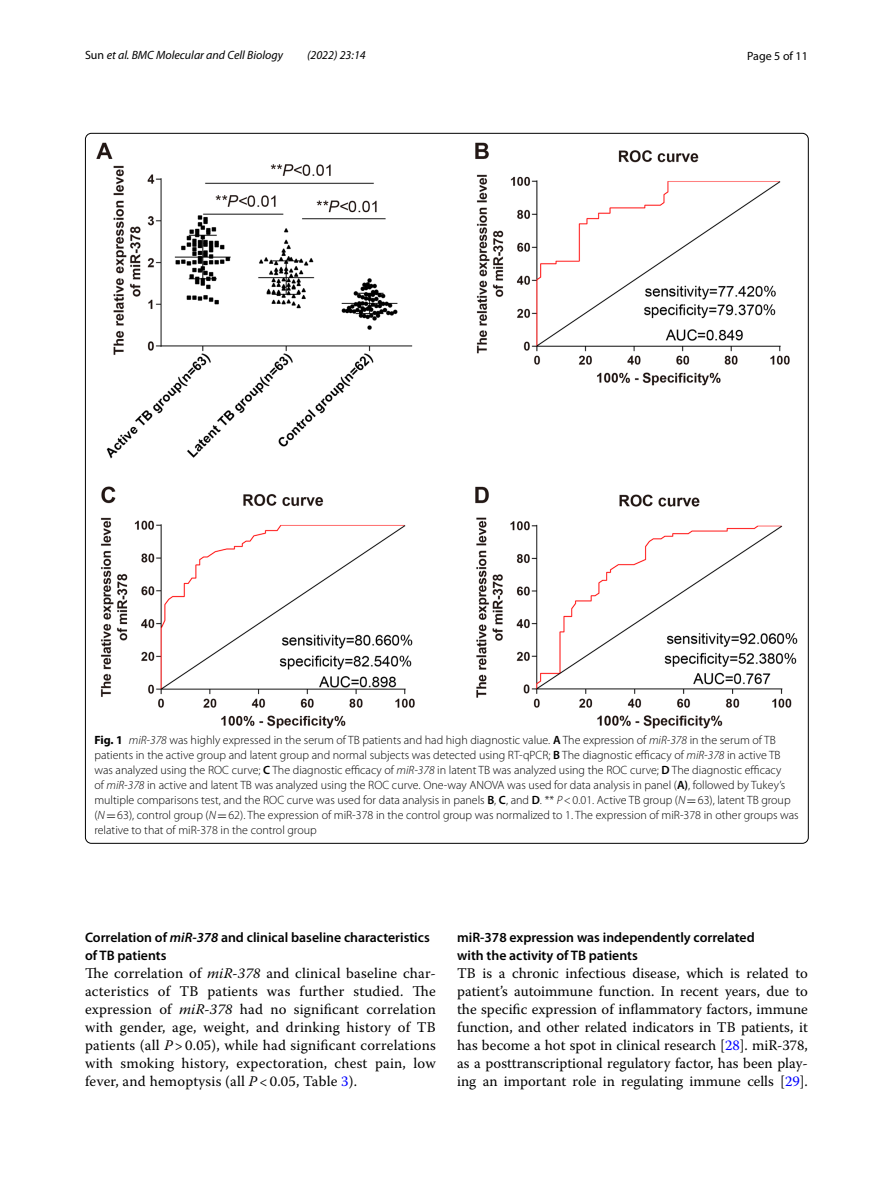
<style>
.page{position:relative;width:893px;height:1187px;background:#fff}
.page>*{position:absolute;margin:0;border:0;box-sizing:border-box;transform-origin:0 0}
.t1{font:14.7px/18px "Warnock Pro";letter-spacing:.01em;color:#000;text-align:justify}
.t2{font:600 13.8px/18px "Myriad Pro";color:#000}
.t3{font:300 12px/15px "Myriad Pro";color:#000}
.t4{font:italic 12px "Myriad Pro";color:#000}
.t5{font:12px "Myriad Pro";color:#000}
.s1{font-style:normal}
.s2{font-weight:700}
.s3{font-style:italic}
.s4{font-weight:600}
.s5{font-family:"MTSY";font-weight:400}
.s6{color:#00f}
</style>
<div class="page">
<img style="left:97px;top:142px;width:700px;height:586px">
<p class="t4" style="left:85px;top:48px;width:199px"><span class="s1">Sun</span> et al. BMC Molecular and Cell Biology</p>
<p class="t4" style="left:307px;top:48px;width:60px">(2022) 23:14</p>
<p class="t5" style="left:747px;top:48px;width:62px">Page 5 of 11</p>
<p class="t3" style="left:94px;top:732px;width:706px"><span class="s2">Fig. 1</span> <span class="s3">miR-378</span> was highly expressed in the serum of TB patients and had high diagnostic value. <span class="s4">A</span> The expression of <span class="s3">miR-378</span> in the serum of TB patients in the active group and latent group and normal subjects was detected using RT-qPCR; <span class="s4">B</span> The diagnostic efficacy of <span class="s3">miR-378</span> in active TB was analyzed using the ROC curve; <span class="s4">C</span> The diagnostic efficacy of <span class="s3">miR-378</span> in latent TB was analyzed using the ROC curve; <span class="s4">D</span> The diagnostic efficacy<br>of <span class="s3">miR-378</span> in active and latent TB was analyzed using the ROC curve. One-way ANOVA was used for data analysis in panel (<span class="s4">A)</span>, followed by Tukey’s multiple comparisons test, and the ROC curve was used for data analysis in panels <span class="s4">B</span>, <span class="s4">C</span>, and <span class="s4">D</span>. ** <span class="s3">P</span>&lt;0.01. Active TB group (<span class="s3">N</span><span class="s5">=</span>63), latent TB group (<span class="s3">N</span><span class="s5">=</span>63), control group (<span class="s3">N</span><span class="s5">=</span>62). The expression of miR-378 in the control group was normalized to 1. The expression of miR-378 in other groups was relative to that of miR-378 in the control group</p>
<p class="t2" style="left:85px;top:928px;width:346px">Correlation of <span class="s3">miR‑378</span> and clinical baseline characteristics of TB patients</p>
<p class="t1" style="left:85px;top:964px;width:352px">The correlation of <span class="s3">miR-378</span> and clinical baseline char&shy;acteristics of TB patients was further studied. The expression of <span class="s3">miR-378</span> had no significant correlation with gender, age, weight, and drinking history of TB patients (all <span class="s3">P</span> &gt; 0.05), while had significant correlations with smoking history, expectoration, chest pain, low fever, and hemoptysis (all <span class="s3">P</span> &lt; 0.05, Table <span class="s6">3</span>).</p>
<p class="t2" style="left:457px;top:928px;width:299px">miR‑378 expression was independently correlated with the activity of TB patients</p>
<p class="t1" style="left:457px;top:964px;width:352px">TB is a chronic infectious disease, which is related to patient’s autoimmune function. In recent years, due to the specific expression of inflammatory factors, immune function, and other related indicators in TB patients, it has become a hot spot in clinical research [<span class="s6">28</span>]. miR-378, as a posttranscriptional regulatory factor, has been play&shy;ing an important role in regulating immune cells [<span class="s6">29</span>].</p>
</div>
